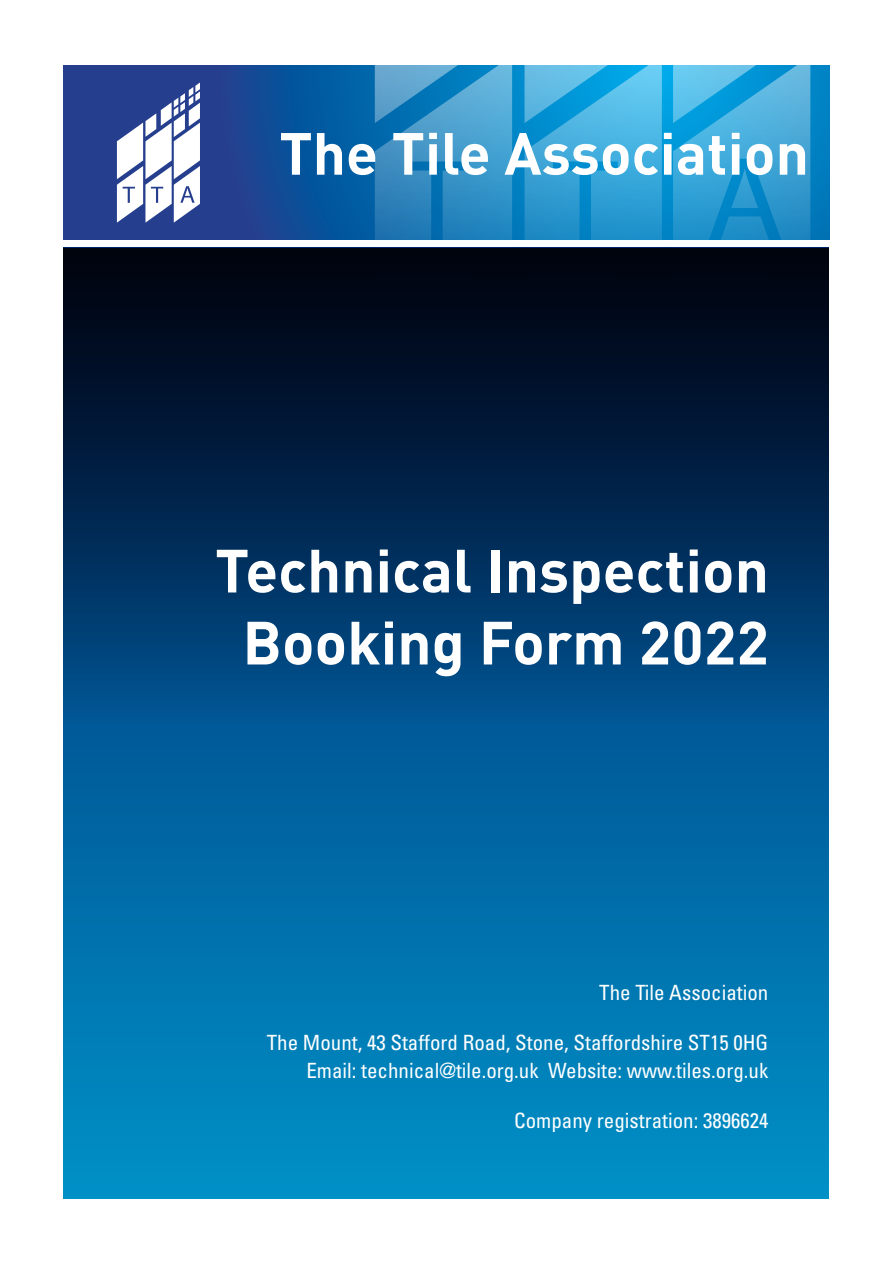
<style>
.page{position:relative;width:893px;height:1263px;background:#fff}
.page>*{position:absolute;margin:0;border:0;box-sizing:border-box;transform-origin:0 0}
.Cover_title{font:700 60px/72px "DIN";color:#fff;text-align:center}
.t1{font:700 58.5px "DIN";color:#fff}
.Cover_sub{font:condensed 21px/28.5px "Univers";color:#fff;text-align:right}
</style>
<div class="page">
<svg style="left:64px;top:65px;width:765px;height:174px;background:#12539d"></svg>
<svg style="left:375px;top:65px;width:137px;height:183px;background:#3d93c6"></svg>
<svg style="left:524px;top:65px;width:138px;height:183px;background:#3ba8da"></svg>
<svg style="left:673px;top:65px;width:137px;height:183px;background:#3ca6d8"></svg>
<svg style="left:117px;top:83px;width:83px;height:140px"></svg>
<svg style="left:64px;top:723px;width:765px;height:476px;background:#0074af"></svg>
<div style="left:64px;top:248px;width:765px;height:475px;background:linear-gradient(to bottom,#000005,#005090)"></div>
<p class="t1" style="left:279px;top:115px;width:531px">The Tile Association</p>
<p class="Cover_title" style="left:215px;top:532px;width:555px">Technical Inspection<br>Booking Form 2022</p>
<p class="Cover_sub" style="left:599px;top:978px;width:171px">The Tile Association</p>
<p class="Cover_sub" style="left:267px;top:1027px;width:503px">The Mount, 43 Stafford Road, Stone, Staffordshire ST15 0HG<br>Email: technical@tile.org.uk Website: www.tiles.org.uk</p>
<p class="Cover_sub" style="left:514px;top:1106px;width:256px">Company registration: 3896624</p>
</div>
